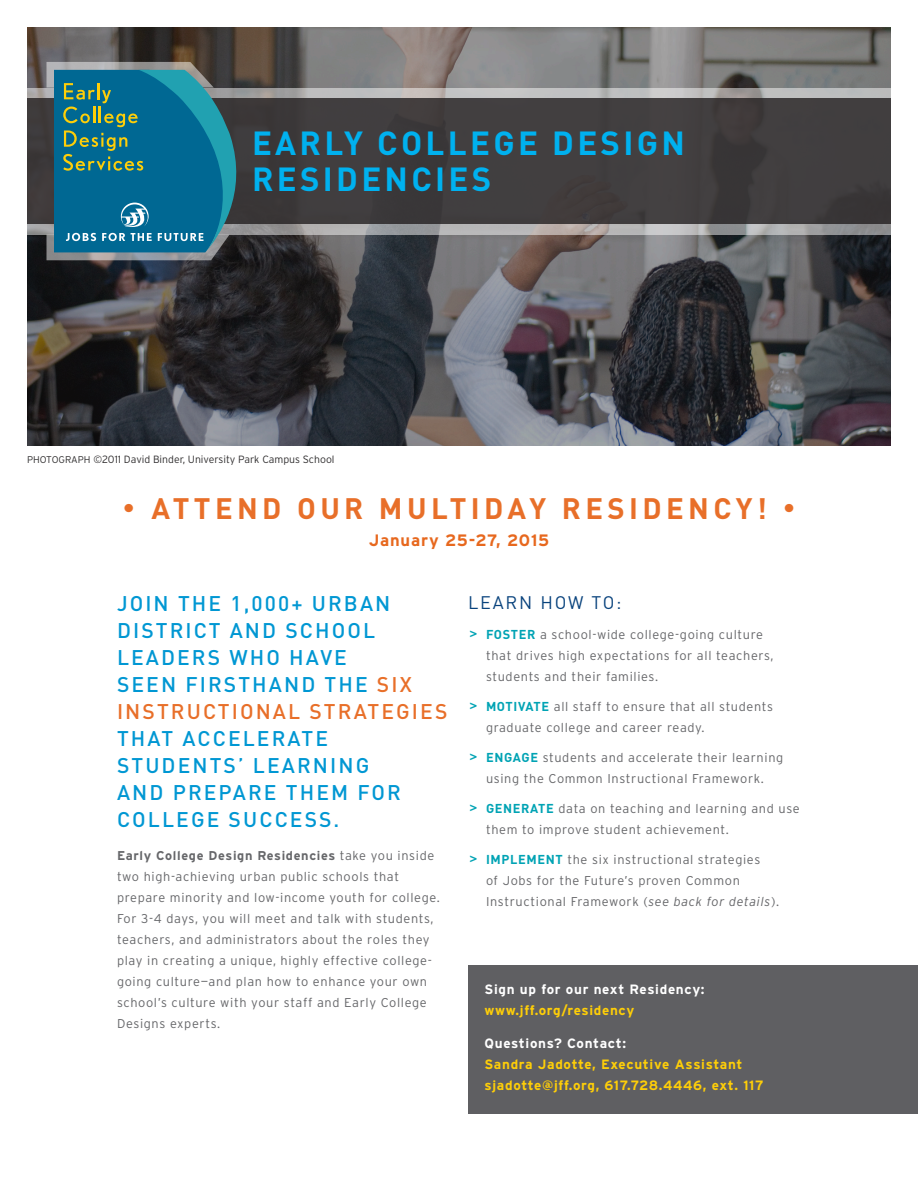
<style>
.page{position:relative;width:918px;height:1188px;background:#fff}
.page>*{position:absolute;margin:0;border:0;box-sizing:border-box;transform-origin:0 0}
.copy{font:700 33px/36px "DIN";letter-spacing:.1em;color:#00b1ef}
.Header_3{font:700 29.25px "DIN";letter-spacing:.15em;color:#e86f29}
.Header_3-2{font:500 21px/27px "DIN";letter-spacing:.1em;color:#0097d3}
.Header_2{font:18px "DIN";letter-spacing:.1em;color:#09437d}
.Header_3-3{font:700 16.5px "Interstate";letter-spacing:.05em;color:#e7681e}
.Copy_white{font:700 13.5px/21px "Interstate";letter-spacing:.05em;color:#fece08}
.Copy_white-2{font:700 13.5px/21px "Interstate";letter-spacing:.05em;color:#fff}
.copy-2{font:300 12.75px/21px "Interstate";letter-spacing:.05em;color:#66676a}
.Boiler_plate{font:300 10.5px "Interstate";color:#312f30}
.s1{font-size:9.75px}
.s2{color:#e86f29}
.s3{font-weight:700}
.s4{font-family:"Bell Centennial Bold Listing Alt";font-weight:400;color:#00a3b4}
.s5{font-family:"DIN";font-weight:700;color:#00a3b4}
.s6{font-style:italic}
.s7{color:#fece08}
.s8{color:#fff}
</style>
<div class="page">
<svg style="left:27px;top:27px;width:864px;height:419px"></svg>
<svg style="left:27px;top:88px;width:864px;height:147px"></svg>
<div style="left:27px;top:98px;width:864px;height:126px;background:#413e3f"></div>
<svg style="left:46px;top:62px;width:190px;height:198px"></svg>
<div style="left:468px;top:965px;width:450px;height:148px;background:#5f5f62"></div>
<p class="copy" style="left:252px;top:124px;width:434px">EARLY COLLEGE DESIGN<br>RESIDENCIES</p>
<p class="Boiler_plate" style="left:27px;top:454px;width:309px"><span class="s1">PHOTOGRAPH</span> ©2011 David Binder, University Park Campus School</p>
<p class="Header_3" style="left:122px;top:489px;width:675px">• ATTEND OUR MULTIDAY RESIDENCY! •</p>
<p class="Header_3-3" style="left:369px;top:531px;width:182px">January 25-27, 2015</p>
<p class="Header_3-2" style="left:117px;top:590px;width:332px">JOIN THE 1,000+ URBAN<br>DISTRICT AND SCHOOL<br>LEADERS WHO HAVE<br>SEEN FIRSTHAND THE <span class="s2">SIX<br>INSTRUCTIONAL STRATEGIES<br></span>THAT ACCELERATE<br>STUDENTS’ LEARNING<br>AND PREPARE THEM FOR<br>COLLEGE SUCCESS.</p>
<p class="copy-2" style="left:117px;top:845px;width:324px"><span class="s3">Early College Design Residencies</span> take you inside two high-achieving urban public schools that prepare minority and low-income youth for college.<br>For 3-4 days, you will meet and talk with students, teachers, and administrators about the roles they play in creating a unique, highly effective college&shy;going culture—and plan how to enhance your own school’s culture with your staff and Early College Designs experts.</p>
<p class="Header_2" style="left:468px;top:591px;width:155px">LEARN HOW TO:</p>
<p class="copy-2" style="left:486px;top:624px;width:289px;text-indent:-18px"><span class="s4">&gt;</span> <span class="s5">FOSTER</span> a school-wide college-going culture that drives high expectations for all teachers, students and their families.</p>
<p class="copy-2" style="left:486px;top:696px;width:289px;text-indent:-18px"><span class="s4">&gt;</span> <span class="s5">MOTIVATE</span> all staff to ensure that all students graduate college and career ready.</p>
<p class="copy-2" style="left:468px;top:747px;width:317px;text-align:center"><span class="s4">&gt;</span> <span class="s5">ENGAGE</span> students and accelerate their learning using the Common Instructional Framework.</p>
<p class="copy-2" style="left:486px;top:798px;width:315px;text-indent:-18px"><span class="s4">&gt;</span> <span class="s5">GENERATE</span> data on teaching and learning and use them to improve student achievement.</p>
<p class="copy-2" style="left:486px;top:849px;width:295px;text-indent:-18px"><span class="s4">&gt;</span> <span class="s5">IMPLEMENT</span> the six instructional strategies<br>of Jobs for the Future’s proven Common<br>Instructional Framework (<span class="s6">see back for details</span>).</p>
<p class="Copy_white-2" style="left:484px;top:979px;width:222px">Sign up for our next Residency: <span class="s7">www.jff.org/residency</span></p>
<p class="Copy_white" style="left:484px;top:1033px;width:281px"><span class="s8">Questions? Contact:<br></span>Sandra Jadotte, Executive Assistant sjadotte@jff.org, 617.728.4446, ext. 117</p>
</div>
